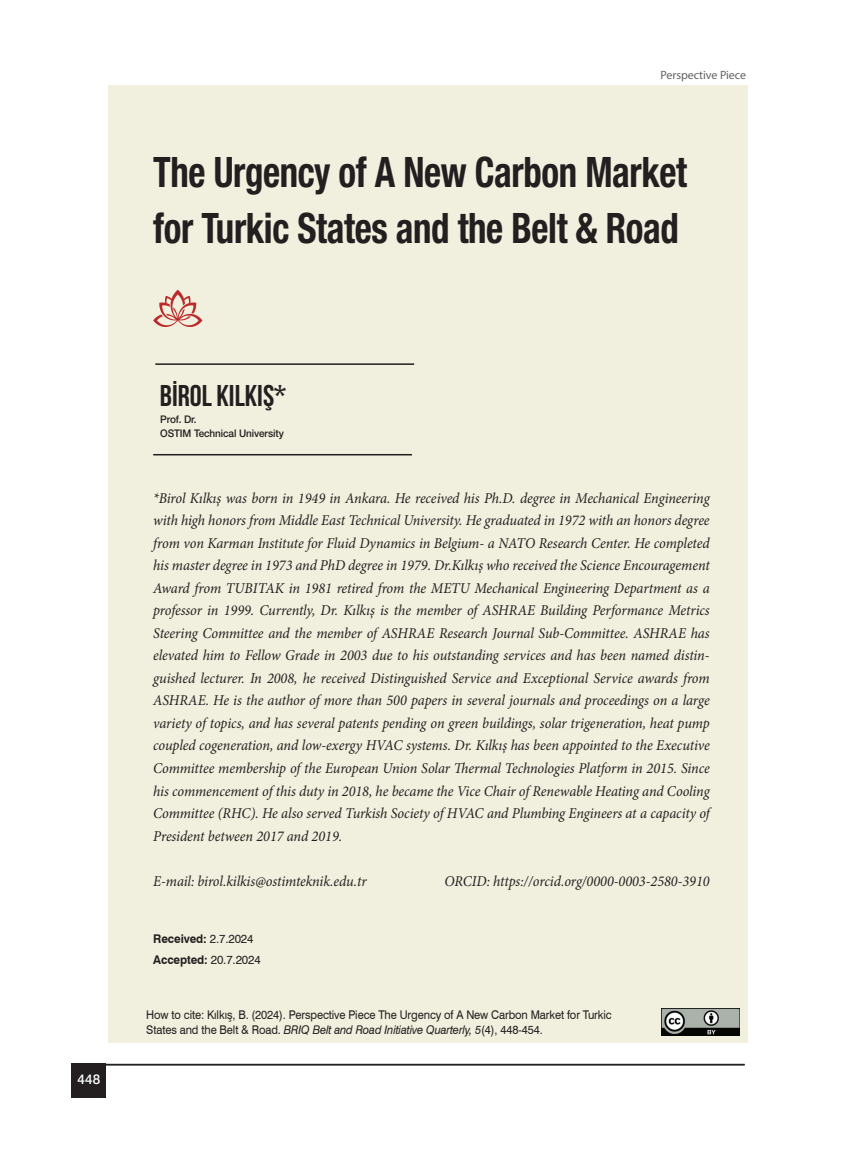
<style>
.page{position:relative;width:851px;height:1149px;background:#fff}
.page>*{position:absolute;margin:0;border:0;box-sizing:border-box;transform-origin:0 0}
.t1{font:700 condensed 42px/55.5px "Helvetica Neue LT Pro";letter-spacing:-.01em;color:#231f20;scale:.88 1}
.t2{font:30px "Bebas Neue";color:#231f20}
.t3{font:italic 15px/22.5px "Minion Pro";letter-spacing:-.005em;color:#231f20;text-align:justify;scale:.95 1}
.t4{font:500 13.5px "Helvetica Neue LT Pro";color:#fff}
.t5{font:12px/15px "Swiss 721 BT";letter-spacing:-.01em;color:#231f20;scale:.93 1}
.t6{font:700 12px/20.7px "Swiss 721 BT";letter-spacing:-.01em;color:#231f20}
.t7{font:12px "Myriad Pro";letter-spacing:-.005em;color:#636366}
.t8{font:500 10.5px/13.5px "Helvetica Neue LT Pro";letter-spacing:-.01em;color:#231f20;scale:.95 1}
.s1{font-weight:400}
.s2{font-style:italic}
</style>
<div class="page">
<div style="left:108px;top:85px;width:640px;height:957px;background:#f1efdd"></div>
<svg style="left:153px;top:290px;width:49px;height:37px"></svg>
<img style="left:661px;top:1008px;width:78px;height:26px">
<hr style="left:155px;top:363px;width:259px;height:2px;background:#231f20">
<hr style="left:153px;top:454px;width:259px;height:1px;background:#231f20">
<hr style="left:72px;top:1063px;width:672px;height:1px;background:#231f20">
<div style="left:72px;top:1063px;width:34px;height:34px;background:#231f20"></div>
<p class="t7" style="left:660px;top:68px;width:87px">Perspective Piece</p>
<h1 class="t1" style="left:153px;top:144px;width:608px">The Urgency of A New Carbon Market for Turkic States and the Belt &amp; Road</h1>
<p class="t4" style="left:78px;top:1070px;width:24px">448</p>
<h2 class="t2" style="left:160px;top:379px;width:128px">Bİrol Kılkış*</h2>
<p class="t8" style="left:160px;top:413px;width:132px">Prof. Dr.<br>OSTIM Technical University</p>
<p class="t3" style="left:153px;top:486px;width:587px">*Birol Kılkış was born in 1949 in Ankara. He received his Ph.D. degree in Mechanical Engineering with high honors from Middle East Technical University. He graduated in 1972 with an honors degree from von Karman Institute for Fluid Dynamics in Belgium- a NATO Research Center. He completed his master degree in 1973 and PhD degree in 1979. Dr.Kılkış who received the Science Encouragement Award from TUBITAK in 1981 retired from the METU Mechanical Engineering Department as a professor in 1999. Currently, Dr. Kılkış is the member of ASHRAE Building Performance Metrics Steering Committee and the member of ASHRAE Research Journal Sub-Committee. ASHRAE has elevated him to Fellow Grade in 2003 due to his outstanding services and has been named distin&shy;guished lecturer. In 2008, he received Distinguished Service and Exceptional Service awards from ASHRAE. He is the author of more than 500 papers in several journals and proceedings on a large variety of topics, and has several patents pending on green buildings, solar trigeneration, heat pump coupled cogeneration, and low-exergy HVAC systems. Dr. Kılkış has been appointed to the Executive Committee membership of the European Union Solar Thermal Technologies Platform in 2015. Since his commencement of this duty in 2018, he became the Vice Chair of Renewable Heating and Cooling Committee (RHC). He also served Turkish Society of HVAC and Plumbing Engineers at a capacity of President between 2017 and 2019.</p>
<p class="t3" style="left:153px;top:869px;width:226px">E-mail: birol.kilkis@ostimteknik.edu.tr</p>
<p class="t3" style="left:444px;top:869px;width:281px">ORCID: https://orcid.org/0000-0003-2580-3910</p>
<p class="t6" style="left:153px;top:928px;width:109px">Received: <span class="s1">2.7.2024<br></span>Accepted: <span class="s1">20.7.2024</span></p>
<p class="t5" style="left:146px;top:1006px;width:502px">How to cite: Kılkış, B. (2024). Perspective Piece The Urgency of A New Carbon Market for Turkic<br>States and the Belt &amp; Road. <span class="s2">BRIQ Belt and Road Initiative Quarterly, 5</span>(4), 448-454.</p>
</div>
